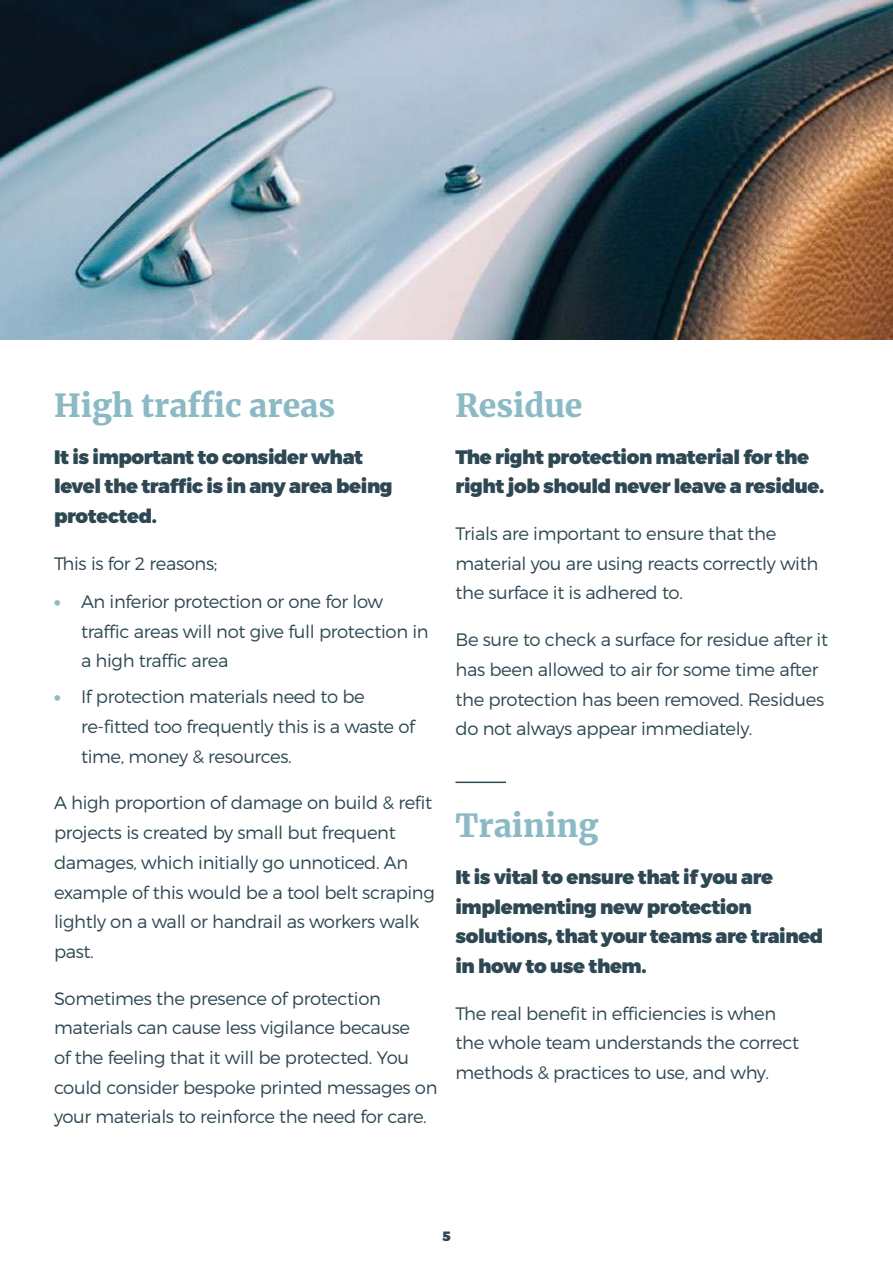
<style>
.page{position:relative;width:893px;height:1263px;background:#fff}
.page>*{position:absolute;margin:0;border:0;box-sizing:border-box;transform-origin:0 0}
.t1{font:900 31.8px "Merriweather";color:#8cbac4}
.t2{font:900 19.5px/29.7px "Montserrat";letter-spacing:-.02em;color:#2e4853}
.t3{font:300 18px/29.7px "Montserrat";letter-spacing:-.02em;color:#2e4853}
.t4{font:900 13.5px "Montserrat";color:#2e4853}
.s1{font-weight:900;color:#8cbac4}
</style>
<div class="page">
<img style="left:0;top:0;width:893px;height:339px">
<hr style="left:455px;top:781px;width:51px;height:2px;background:#2e4853">
<h1 class="t1" style="left:54px;top:388px;width:283px">High traffic areas</h1>
<p class="t2" style="left:54px;top:443px;width:340px">It is important to consider what level the traffic is in any area being protected.</p>
<p class="t3" style="left:54px;top:549px;width:165px">This is for 2 reasons;</p>
<p class="t3" style="left:81px;top:587px;width:349px;text-indent:-27px"><span class="s1">•</span> An inferior protection or one for low traffic areas will not give full protection in a high traffic area</p>
<p class="t3" style="left:81px;top:683px;width:335px;text-indent:-27px"><span class="s1">•</span> If protection materials need to be re-fitted too frequently this is a waste of time, money &amp; resources.</p>
<p class="t3" style="left:54px;top:789px;width:382px">A high proportion of damage on build &amp; refit projects is created by small but frequent damages, which initially go unnoticed. An example of this would be a tool belt scraping lightly on a wall or handrail as workers walk past.</p>
<p class="t3" style="left:54px;top:984px;width:385px">Sometimes the presence of protection materials can cause less vigilance because<br>of the feeling that it will be protected. You could consider bespoke printed messages on your materials to reinforce the need for care.</p>
<h1 class="t1" style="left:455px;top:388px;width:129px">Residue</h1>
<p class="t2" style="left:455px;top:443px;width:370px">The right protection material for the right job should never leave a residue.</p>
<p class="t3" style="left:455px;top:520px;width:364px">Trials are important to ensure that the material you are using reacts correctly with the surface it is adhered to.</p>
<p class="t3" style="left:455px;top:626px;width:374px">Be sure to check a surface for residue after it has been allowed to air for some time after the protection has been removed. Residues do not always appear immediately.</p>
<h1 class="t1" style="left:455px;top:808px;width:145px">Training</h1>
<p class="t2" style="left:455px;top:863px;width:369px">It is vital to ensure that if you are implementing new protection solutions, that your teams are trained in how to use them.</p>
<p class="t3" style="left:455px;top:999px;width:345px">The real benefit in efficiencies is when the whole team understands the correct methods &amp; practices to use, and why.</p>
<p class="t4" style="left:442px;top:1230px;width:10px">5</p>
</div>
